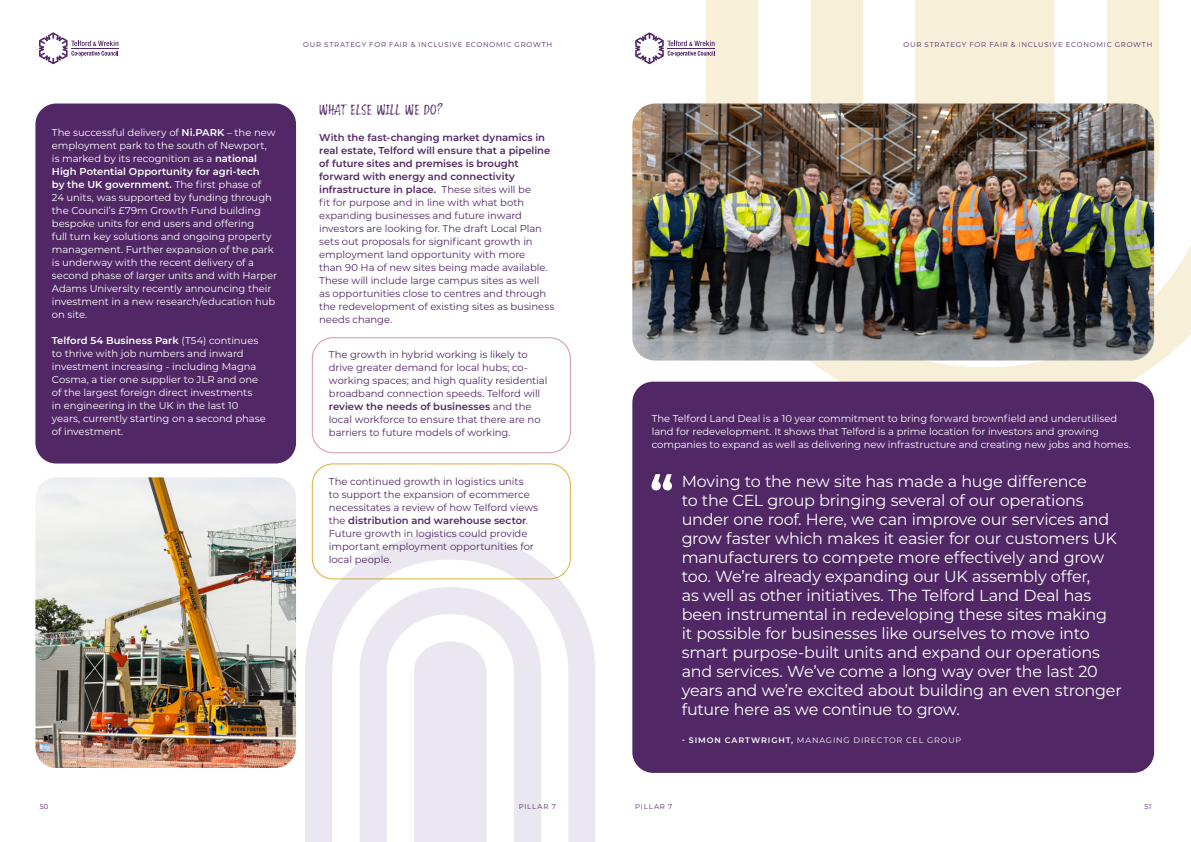
<style>
.page{position:relative;width:1191px;height:842px;background:#fff}
.page>*{position:absolute;margin:0;border:0;box-sizing:border-box;transform-origin:0 0}
.t1{font:16px/19px "Montserrat";letter-spacing:-.015em;color:#fff}
.t2{font:15px "Tooth Nail";letter-spacing:.01em;color:#512766}
.t3{font:10px/13px "Montserrat";letter-spacing:-.005em;color:#fff}
.t4{font:10px/13px "Montserrat";letter-spacing:-.005em;color:#512766}
.t5{font:8px "Montserrat";letter-spacing:.105em;color:#fff}
.t6{font:7px "Montserrat";letter-spacing:.105em;color:#512766}
.s1{font-weight:600}
</style>
<div class="page">
<div style="left:312px;top:463px;width:259px;height:116px;border:1px solid #dbae3c;border-radius:21px"></div>
<svg style="left:706px;top:0;width:485px;height:420px"></svg>
<svg style="left:810px;top:0;width:349px;height:315px"></svg>
<div style="left:915px;top:0;width:139px;height:104px;background:#f7efd8"></div>
<div style="left:632px;top:382px;width:522px;height:391px;background:#512766;border-radius:21px"></div>
<div style="left:35px;top:104px;width:261px;height:359px;background:#512766;border-radius:21px"></div>
<img style="left:632px;top:104px;width:522px;height:256px">
<svg style="left:305px;top:532px;width:290px;height:310px"></svg>
<svg style="left:359px;top:587px;width:182px;height:255px"></svg>
<div style="left:414px;top:641px;width:72px;height:201px;background:#ebe7f0"></div>
<img style="left:35px;top:477px;width:261px;height:291px">
<svg style="left:651px;top:474px;width:21px;height:16px"></svg>
<div style="left:312px;top:337px;width:259px;height:116px;border:1px solid #d793b2;border-radius:21px"></div>
<svg style="left:39px;top:32px;width:79px;height:32px"></svg>
<hr style="left:71px;top:48px;width:47px;height:1px;background:#512766">
<svg style="left:635px;top:32px;width:79px;height:32px"></svg>
<hr style="left:667px;top:48px;width:47px;height:1px;background:#512766">
<p class="t3" style="left:52px;top:125px;width:227px">The successful delivery of <span class="s1">Ni.PARK</span> – the new employment park to the south of Newport,<br>is marked by its recognition as a <span class="s1">national High Potential Opportunity for agri-tech<br>by the UK government.</span> The first phase of<br>24 units, was supported by funding through the Council’s £79m Growth Fund building bespoke units for end users and offering<br>full turn key solutions and ongoing property management. Further expansion of the park is underway with the recent delivery of a second phase of larger units and with Harper Adams University recently announcing their investment in a new research/education hub on site.</p>
<p class="t3" style="left:52px;top:333px;width:215px"><span class="s1">Telford 54 Business Park</span> (T54) continues to thrive with job numbers and inward investment increasing - including Magna Cosma, a tier one supplier to JLR and one of the largest foreign direct investments<br>in engineering in the UK in the last 10 years, currently starting on a second phase of investment.</p>
<p class="t6" style="left:303px;top:39px;width:250px">OUR STRATEGY FOR FAIR &amp; INCLUSIVE ECONOMIC GROWTH</p>
<p class="t6" style="left:903px;top:39px;width:250px">OUR STRATEGY FOR FAIR &amp; INCLUSIVE ECONOMIC GROWTH</p>
<h2 class="t2" style="left:319px;top:102px;width:126px">WHAT ELSE WILL WE DO?</h2>
<p class="t4" style="left:319px;top:130px;width:237px"><span class="s1">With the fast-changing market dynamics in real estate, Telford will ensure that a pipeline of future sites and premises is brought forward with energy and connectivity infrastructure in place.</span> These sites will be<br>fit for purpose and in line with what both expanding businesses and future inward investors are looking for. The draft Local Plan sets out proposals for significant growth in employment land opportunity with more<br>than 90 Ha of new sites being made available.<br>These will include large campus sites as well<br>as opportunities close to centres and through the redevelopment of existing sites as business needs change.</p>
<p class="t4" style="left:329px;top:348px;width:220px">The growth in hybrid working is likely to drive greater demand for local hubs; co&shy;working spaces; and high quality residential broadband connection speeds. Telford will <span class="s1">review the needs of businesses</span> and the local workforce to ensure that there are no barriers to future models of working.</p>
<p class="t4" style="left:329px;top:475px;width:211px">The continued growth in logistics units<br>to support the expansion of ecommerce necessitates a review of how Telford views the <span class="s1">distribution and warehouse sector</span>.<br>Future growth in logistics could provide important employment opportunities for local people.</p>
<p class="t3" style="left:652px;top:412px;width:481px">The Telford Land Deal is a 10 year commitment to bring forward brownfield and underutilised land for redevelopment. It shows that Telford is a prime location for investors and growing companies to expand as well as delivering new infrastructure and creating new jobs and homes.</p>
<p class="t1" style="left:681px;top:471px;width:441px">Moving to the new site has made a huge difference<br>to the CEL group bringing several of our operations under one roof. Here, we can improve our services and grow faster which makes it easier for our customers UK manufacturers to compete more effectively and grow too. We’re already expanding our UK assembly offer,<br>as well as other initiatives. The Telford Land Deal has been instrumental in redeveloping these sites making<br>it possible for businesses like ourselves to move into smart purpose-built units and expand our operations and services. We’ve come a long way over the last 20 years and we’re excited about building an even stronger future here as we continue to grow.</p>
<p class="t5" style="left:681px;top:735px;width:281px"><span class="s1">- SIMON CARTWRIGHT,</span> MANAGING DIRECTOR CEL GROUP</p>
<p class="t6" style="left:40px;top:802px;width:10px">50</p>
<p class="t6" style="left:519px;top:802px;width:39px">PILLAR 7</p>
<p class="t6" style="left:635px;top:802px;width:39px">PILLAR 7</p>
<p class="t6" style="left:1144px;top:802px;width:8px">51</p>
</div>
